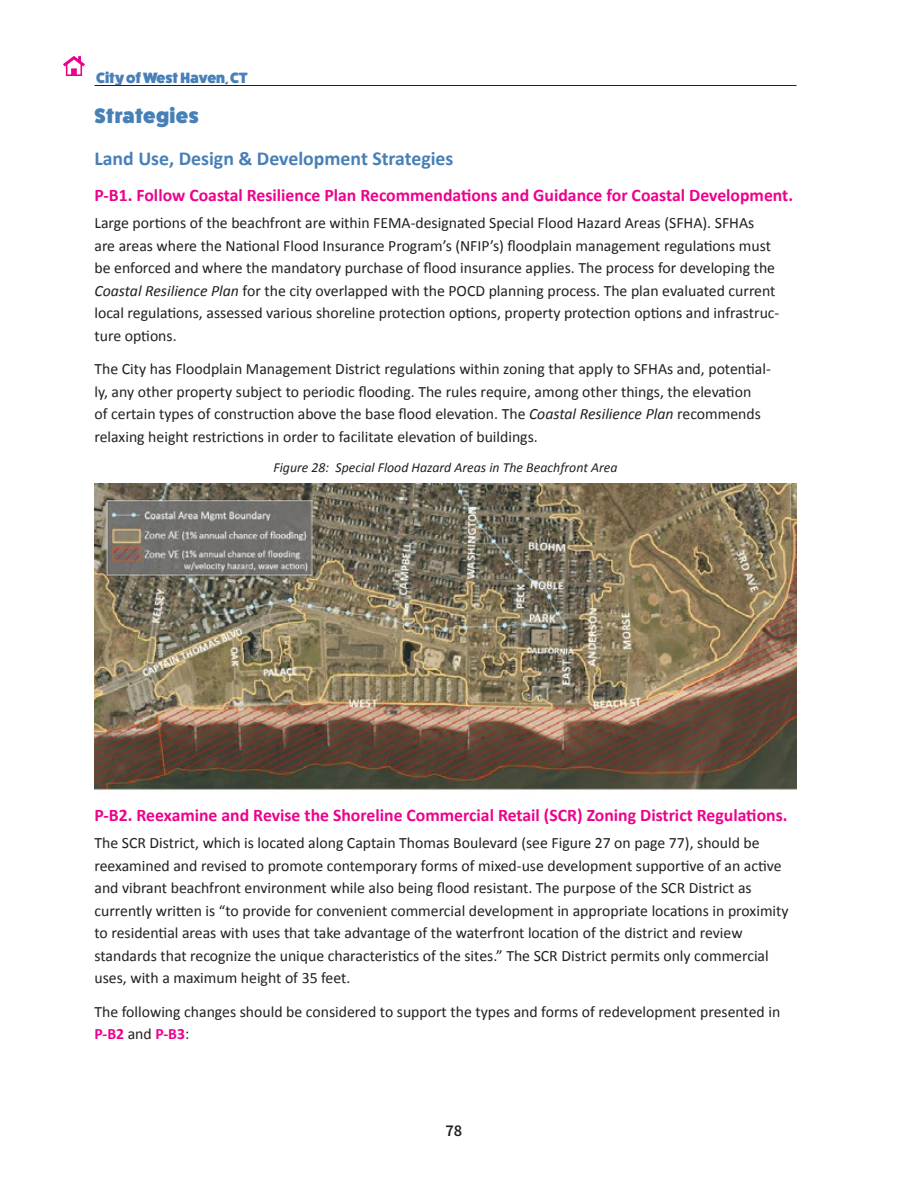
<style>
.page{position:relative;width:918px;height:1188px;background:#fff}
.page>*{position:absolute;margin:0;border:0;box-sizing:border-box;transform-origin:0 0}
.Subheading_1_-_Goals{font:800 21px "Fat Frank";letter-spacing:.02em;color:#4780b7}
.Strategies_Topic{font:700 19.8px "Calibri";color:#4780b7}
.Strategies_Title{font:700 17.7px "Calibri";color:#ed028c}
.t1{font:600 16.5px "Source Sans Pro";color:#231f20}
.Strategies_Text{font:15.75px/22.5px "Calibri";color:#231f20}
.t2{font:800 15px "Fat Frank";color:#4980b7}
.t3{font:italic 13.8px "Calibri";color:#231f20}
.s1{font-style:italic}
.s2{font-weight:700;color:#ed028c}
</style>
<div class="page">
<hr style="left:94px;top:85px;width:702px;height:1px;background:#231f20">
<img style="left:94px;top:483px;width:702px;height:307px">
<svg style="left:63px;top:56px;width:22px;height:20px"></svg>
<p class="t2" style="left:96px;top:69px;width:153px">City of West Haven, CT</p>
<p class="Subheading_1_-_Goals" style="left:94px;top:104px;width:106px">Strategies</p>
<p class="Strategies_Topic" style="left:94px;top:146px;width:361px">Land Use, Design &amp; Development Strategies</p>
<p class="Strategies_Title" style="left:94px;top:184px;width:700px">P-B1. Follow Coastal Resilience Plan Recommendations and Guidance for Coastal Development.</p>
<p class="Strategies_Text" style="left:94px;top:212px;width:686px">Large portions of the beachfront are within FEMA-designated Special Flood Hazard Areas (SFHA). SFHAs<br>are areas where the National Flood Insurance Program’s (NFIP’s) floodplain management regulations must be enforced and where the mandatory purchase of flood insurance applies. The process for developing the <span class="s1">Coastal Resilience Plan</span> for the city overlapped with the POCD planning process. The plan evaluated current local regulations, assessed various shoreline protection options, property protection options and infrastruc&shy;ture options.</p>
<p class="Strategies_Text" style="left:94px;top:358px;width:678px">The City has Floodplain Management District regulations within zoning that apply to SFHAs and, potential&shy;ly, any other property subject to periodic flooding. The rules require, among other things, the elevation<br>of certain types of construction above the base flood elevation. The <span class="s1">Coastal Resilience Plan</span> recommends relaxing height restrictions in order to facilitate elevation of buildings.</p>
<p class="t3" style="left:273px;top:458px;width:346px">Figure 28: Special Flood Hazard Areas in The Beachfront Area</p>
<p class="Strategies_Title" style="left:94px;top:804px;width:694px">P-B2. Reexamine and Revise the Shoreline Commercial Retail (SCR) Zoning District Regulations.</p>
<p class="Strategies_Text" style="left:94px;top:832px;width:696px">The SCR District, which is located along Captain Thomas Boulevard (see Figure 27 on page 77), should be reexamined and revised to promote contemporary forms of mixed-use development supportive of an active and vibrant beachfront environment while also being flood resistant. The purpose of the SCR District as currently written is “to provide for convenient commercial development in appropriate locations in proximity to residential areas with uses that take advantage of the waterfront location of the district and review standards that recognize the unique characteristics of the sites.” The SCR District permits only commercial uses, with a maximum height of 35 feet.</p>
<p class="Strategies_Text" style="left:94px;top:1000px;width:687px">The following changes should be considered to support the types and forms of redevelopment presented in<br><span class="s2">P-B2</span> and <span class="s2">P-B3</span>:</p>
<p class="t1" style="left:446px;top:1120px;width:18px">78</p>
</div>
